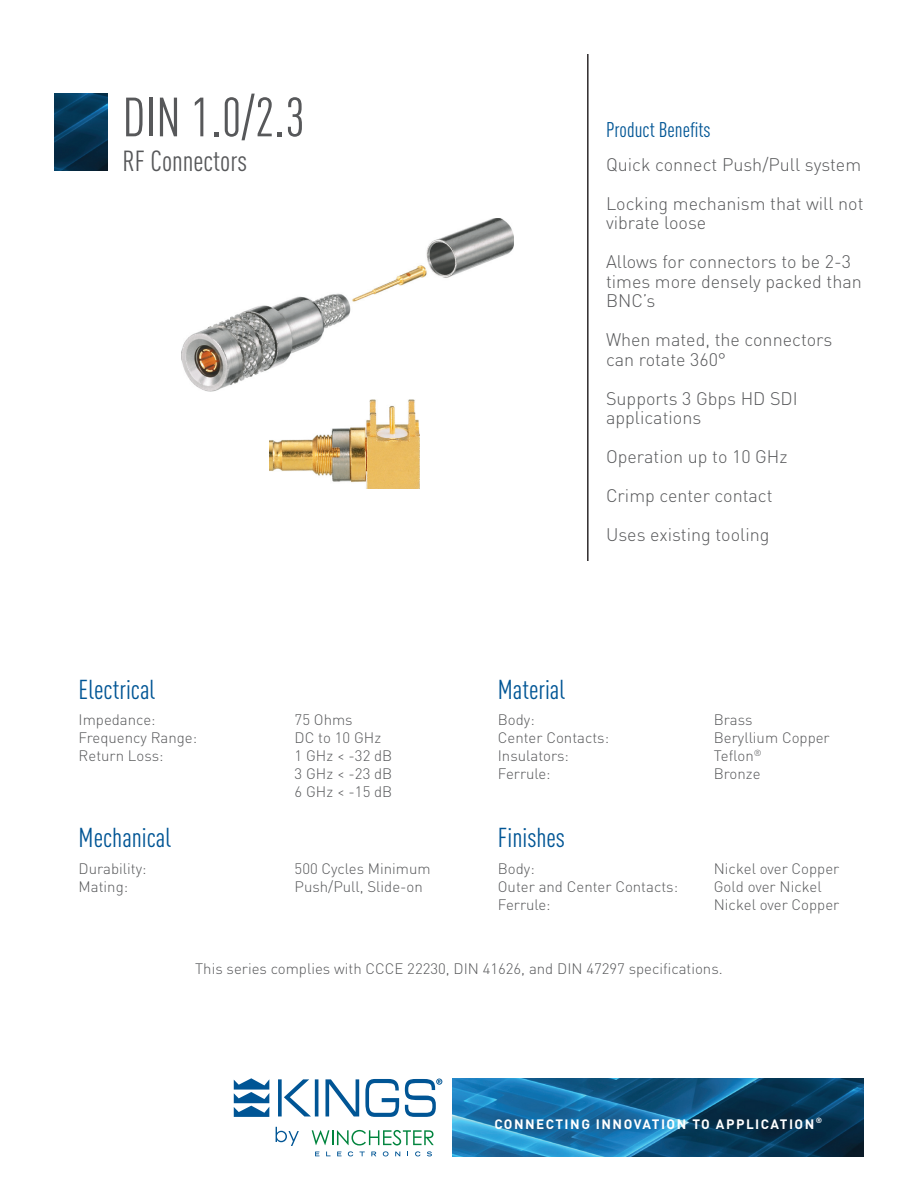
<style>
.page{position:relative;width:918px;height:1188px;background:#fff}
.page>*{position:absolute;margin:0;border:0;box-sizing:border-box;transform-origin:0 0}
.t1{font:condensed 54.3px "DIN Pro";color:#57585a}
.t2{font:condensed 28.65px "DIN Pro";color:#57585a}
.t3{font:condensed 27px "DIN Pro";color:#005595}
.t4{font:condensed 21px "DIN Pro";color:#005595}
.t5{font:300 18px/39px "DIN Pro";color:#57585a}
.t6{font:300 15px/18px "DIN Pro";color:#57585a;text-align:justify}
.t7{font:700 13.5px "DIN Pro";letter-spacing:.11em;color:#fff}
</style>
<div class="page">
<img style="left:452px;top:1079px;width:412px;height:77px">
<img style="left:54px;top:93px;width:54px;height:78px">
<svg style="left:234px;top:1078px;width:35px;height:39px"></svg>
<svg style="left:312px;top:1130px;width:122px;height:26px"></svg>
<svg style="left:276px;top:1127px;width:23px;height:19px"></svg>
<svg style="left:278px;top:1079px;width:164px;height:38px"></svg>
<hr style="left:588px;top:54px;width:1px;height:507px;background:#231f20">
<img style="left:182px;top:218px;width:332px;height:174px">
<img style="left:270px;top:400px;width:149px;height:89px">
<h1 class="t1" style="left:122px;top:86px;width:184px">DIN 1.0/2.3</h1>
<h2 class="t2" style="left:122px;top:144px;width:126px">RF Connectors</h2>
<h3 class="t3" style="left:79px;top:673px;width:78px">Electrical</h3>
<p class="t6" style="left:79px;top:710px;width:78px">Impedance:</p>
<p class="t6" style="left:295px;top:710px;width:59px">75 Ohms</p>
<p class="t6" style="left:79px;top:728px;width:120px">Frequency Range:</p>
<p class="t6" style="left:295px;top:728px;width:88px">DC to 10 GHz</p>
<p class="t6" style="left:79px;top:746px;width:86px">Return Loss:</p>
<p class="t6" style="left:295px;top:746px;width:99px">1 GHz &lt; -32 dB 3 GHz &lt; -23 dB 6 GHz &lt; -15 dB</p>
<h3 class="t4" style="left:606px;top:117px;width:106px">Product Benefits</h3>
<p class="t5" style="left:606px;top:144px;width:259px">Quick connect Push/Pull system<br>Locking mechanism that will not</p>
<p class="t5" style="left:606px;top:203px;width:247px">vibrate loose<br>Allows for connectors to be 2-3</p>
<p class="t5" style="left:606px;top:271px;width:257px;line-height:19.5px">times more densely packed than<br>BNC’s</p>
<p class="t5" style="left:606px;top:329px;width:228px;line-height:19.5px">When mated, the connectors can rotate 360°</p>
<p class="t5" style="left:606px;top:388px;width:193px;line-height:19.5px">Supports 3 Gbps HD SDI applications</p>
<p class="t5" style="left:606px;top:437px;width:183px">Operation up to 10 GHz<br>Crimp center contact<br>Uses existing tooling</p>
<h3 class="t3" style="left:498px;top:673px;width:69px">Material</h3>
<p class="t6" style="left:498px;top:710px;width:38px">Body:</p>
<p class="t6" style="left:714px;top:710px;width:40px">Brass</p>
<p class="t6" style="left:498px;top:728px;width:113px">Center Contacts:</p>
<p class="t6" style="left:714px;top:728px;width:117px">Beryllium Copper</p>
<p class="t6" style="left:498px;top:746px;width:72px">Insulators:</p>
<p class="t6" style="left:714px;top:746px;width:49px">Teflon<sup>®</sup></p>
<p class="t6" style="left:498px;top:764px;width:54px">Ferrule:</p>
<p class="t6" style="left:714px;top:764px;width:48px">Bronze</p>
<h3 class="t3" style="left:79px;top:822px;width:94px">Mechanical</h3>
<h3 class="t3" style="left:498px;top:822px;width:69px">Finishes</h3>
<p class="t6" style="left:79px;top:859px;width:69px">Durability:</p>
<p class="t6" style="left:295px;top:859px;width:138px">500 Cycles Minimum</p>
<p class="t6" style="left:79px;top:877px;width:51px">Mating:</p>
<p class="t6" style="left:295px;top:877px;width:130px">Push/Pull, Slide-on</p>
<p class="t6" style="left:498px;top:859px;width:38px">Body:</p>
<p class="t6" style="left:714px;top:859px;width:127px">Nickel over Copper</p>
<p class="t6" style="left:498px;top:877px;width:182px">Outer and Center Contacts:</p>
<p class="t6" style="left:714px;top:877px;width:109px">Gold over Nickel</p>
<p class="t6" style="left:498px;top:895px;width:54px">Ferrule:</p>
<p class="t6" style="left:714px;top:895px;width:127px">Nickel over Copper</p>
<p class="t6" style="left:195px;top:959px;width:529px">This series complies with CCCE 22230, DIN 41626, and DIN 47297 specifications.</p>
<p class="t7" style="left:494px;top:1115px;width:329px">CONNECTING INNOVATION TO APPLICATION<sup>®</sup></p>
</div>
